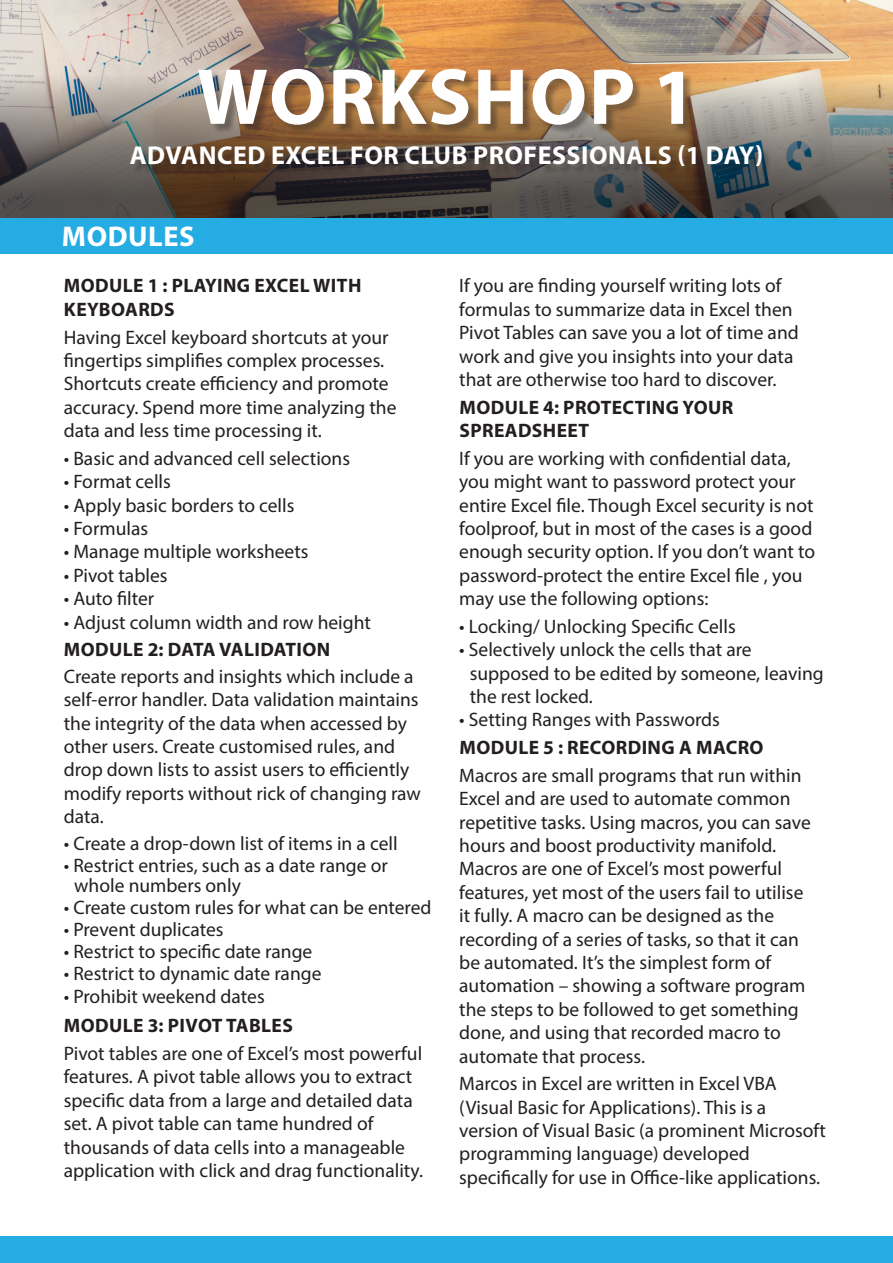
<style>
.page{position:relative;width:893px;height:1263px;background:#fff}
.page>*{position:absolute;margin:0;border:0;box-sizing:border-box;transform-origin:0 0}
.t1{font:700 80.1px "Myriad Pro";letter-spacing:.02em;color:#fff}
.t2{font:700 28.5px "Myriad Pro";letter-spacing:.02em;color:#fff}
.t3{font:700 25.95px "Myriad Pro";letter-spacing:.02em;color:#fff}
.t4{font:19.5px/23.4px "Myriad Pro";color:#231f20}
.t5{font:700 19.5px/23.4px "Myriad Pro";letter-spacing:.02em;color:#231f20}
</style>
<div class="page">
<img style="left:0;top:0;width:893px;height:219px">
<div style="left:132px;top:71px;width:640px;height:106px;background:#231f20;opacity:.4"></div>
<div style="left:0;top:219px;width:893px;height:35px;background:#25ace3"></div>
<div style="left:0;top:1236px;width:893px;height:27px;background:#25ace3"></div>
<p class="t1" style="left:197px;top:45px;width:501px">WORKSHOP 1</p>
<p class="t3" style="left:130px;top:138px;width:635px">ADVANCED EXCEL FOR CLUB PROFESSIONALS (1 DAY)</p>
<p class="t2" style="left:62px;top:218px;width:134px">MODULES</p>
<p class="t5" style="left:64px;top:274px;width:299px">MODULE 1 : PLAYING EXCEL WITH<br>KEYBOARDS</p>
<p class="t4" style="left:64px;top:325px;width:334px">Having Excel keyboard shortcuts at your fingertips simplifies complex processes.<br>Shortcuts create efficiency and promote accuracy. Spend more time analyzing the data and less time processing it.</p>
<p class="t4" style="left:64px;top:446px;width:288px">• Basic and advanced cell selections</p>
<p class="t4" style="left:64px;top:470px;width:109px">• Format cells</p>
<p class="t4" style="left:64px;top:493px;width:232px">• Apply basic borders to cells</p>
<p class="t4" style="left:64px;top:516px;width:86px">• Formulas</p>
<p class="t4" style="left:64px;top:540px;width:246px">• Manage multiple worksheets</p>
<p class="t4" style="left:64px;top:563px;width:105px">• Pivot tables</p>
<p class="t4" style="left:64px;top:587px;width:92px">• Auto filter</p>
<p class="t4" style="left:64px;top:610px;width:309px">• Adjust column width and row height</p>
<p class="t5" style="left:64px;top:637px;width:268px">MODULE 2: DATA VALIDATION</p>
<p class="t4" style="left:64px;top:664px;width:359px">Create reports and insights which include a self-error handler. Data validation maintains the integrity of the data when accessed by other users. Create customised rules, and drop down lists to assist users to efficiently modify reports without rick of changing raw data.</p>
<p class="t4" style="left:64px;top:831px;width:335px">• Create a drop-down list of items in a cell</p>
<p class="t4" style="left:64px;top:853px;width:326px">• Restrict entries, such as a date range or</p>
<p class="t4" style="left:74px;top:873px;width:168px">whole numbers only</p>
<p class="t4" style="left:64px;top:895px;width:369px">• Create custom rules for what can be entered</p>
<p class="t4" style="left:64px;top:917px;width:161px">• Prevent duplicates</p>
<p class="t4" style="left:64px;top:939px;width:250px">• Restrict to specific date range</p>
<p class="t4" style="left:64px;top:961px;width:259px">• Restrict to dynamic date range</p>
<p class="t4" style="left:64px;top:985px;width:202px">• Prohibit weekend dates</p>
<p class="t5" style="left:64px;top:1013px;width:230px">MODULE 3: PIVOT TABLES</p>
<p class="t4" style="left:64px;top:1041px;width:361px">Pivot tables are one of Excel’s most powerful features. A pivot table allows you to extract specific data from a large and detailed data set. A pivot table can tame hundred of thousands of data cells into a manageable application with click and drag functionality.</p>
<p class="t4" style="left:459px;top:274px;width:341px">If you are finding yourself writing lots of formulas to summarize data in Excel then Pivot Tables can save you a lot of time and work and give you insights into your data that are otherwise too hard to discover.</p>
<p class="t5" style="left:459px;top:395px;width:275px">MODULE 4: PROTECTING YOUR<br>SPREADSHEET</p>
<p class="t4" style="left:459px;top:446px;width:357px">If you are working with confidential data, you might want to password protect your entire Excel file. Though Excel security is not foolproof, but in most of the cases is a good enough security option. If you don’t want to password-protect the entire Excel file , you may use the following options:</p>
<p class="t4" style="left:459px;top:614px;width:278px">• Locking/ Unlocking Specific Cells</p>
<p class="t4" style="left:459px;top:638px;width:294px">• Selectively unlock the cells that are</p>
<p class="t4" style="left:470px;top:661px;width:355px">supposed to be edited by someone, leaving the rest locked.</p>
<p class="t4" style="left:459px;top:708px;width:262px">• Setting Ranges with Passwords</p>
<p class="t5" style="left:459px;top:735px;width:306px">MODULE 5 : RECORDING A MACRO</p>
<p class="t4" style="left:459px;top:763px;width:353px">Macros are small programs that run within Excel and are used to automate common repetitive tasks. Using macros, you can save hours and boost productivity manifold.<br>Macros are one of Excel’s most powerful features, yet most of the users fail to utilise it fully. A macro can be designed as the recording of a series of tasks, so that it can be automated. It’s the simplest form of automation – showing a software program the steps to be followed to get something done, and using that recorded macro to automate that process.</p>
<p class="t4" style="left:459px;top:1072px;width:368px">Marcos in Excel are written in Excel VBA (Visual Basic for Applications). This is a version of Visual Basic (a prominent Microsoft programming language) developed specifically for use in Office-like applications.</p>
</div>
